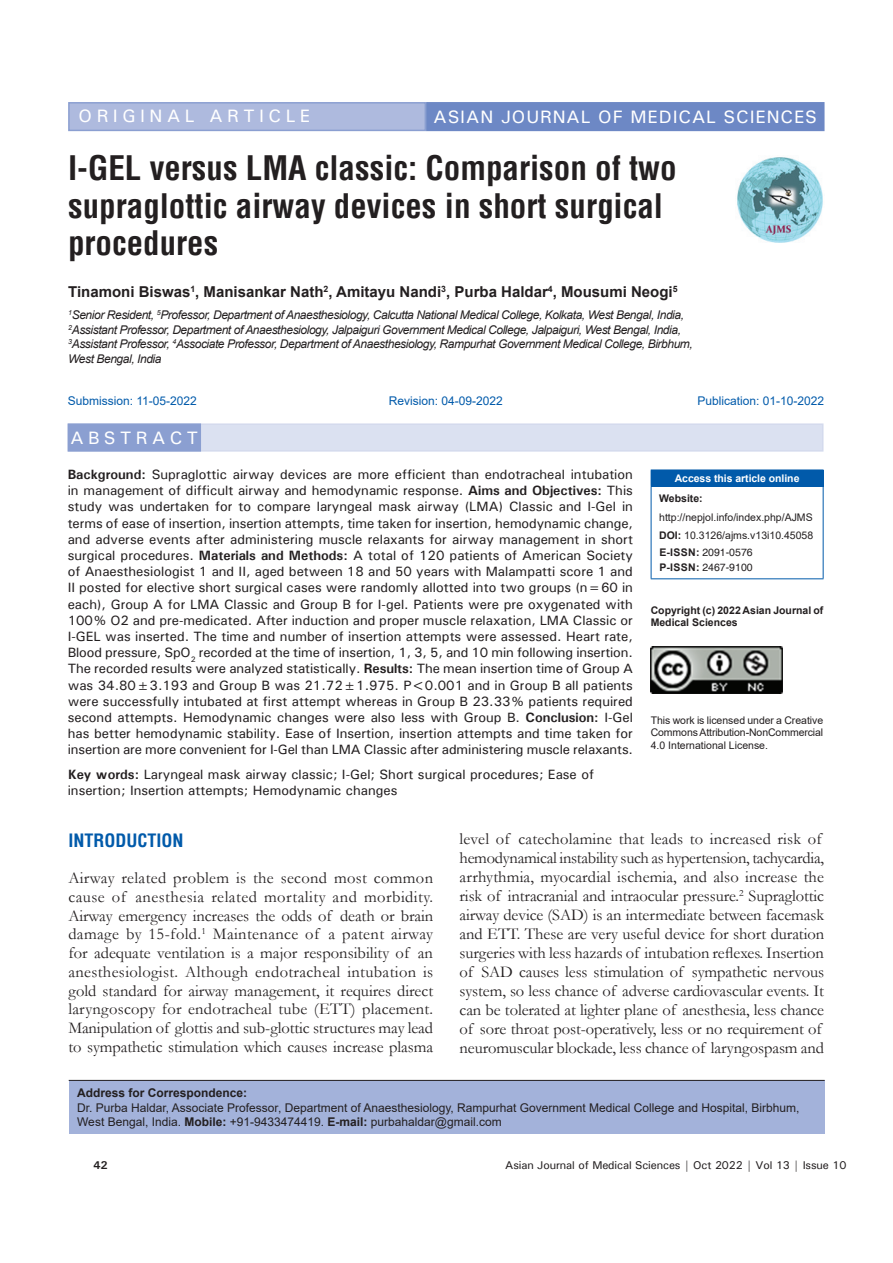
<style>
.page{position:relative;width:893px;height:1263px;background:#fff}
.page>*{position:absolute;margin:0;border:0;box-sizing:border-box;transform-origin:0 0}
.AT{font:700 condensed 33px/37.5px "Helvetica";color:#231f20}
.AH{font:500 18px "Univers";letter-spacing:.05em;color:#fff}
.AH-2{font:500 18px "Univers";letter-spacing:.25em;color:#fff}
.t1{font:700 condensed 18px "Helvetica";color:#015aaa}
.ABSH{font:500 18px "Univers";letter-spacing:.25em;color:#fff}
.TX{font:16.5px/18.9px "Garamond";letter-spacing:-.005em;color:#231f20;text-align:justify}
.AU{font:700 15px "Helvetica";color:#231f20}
.ABS{font:500 13.5px/16.2px "Univers";letter-spacing:-.01em;color:#231f20;text-align:justify}
.KWD{font:500 13.5px/16.2px "Univers";color:#231f20}
.AFF{font:italic 12px/14.4px "Arial";letter-spacing:-.035em;color:#231f20}
.ADD{font:12px/14.4px "Arial";color:#231f20}
.HIS{font:12px "Arial";color:#015aaa}
.t2{font:500 11.25px "Univers";letter-spacing:-.01em;color:#231f20}
.t3{font:700 11.25px "Univers";color:#231f20}
.License{font:10.5px/12.6px "Arial";letter-spacing:-.01em;color:#231f20;text-align:justify}
.License-2{font:700 10.5px/12.6px "Arial";color:#231f20}
.Web{font:10.5px/18.8px "Arial";color:#231f20}
.ISSN{font:10.5px/14.2px "Helvetica";color:#231f20}
.DOI{font:10.5px "Arial";color:#231f20}
.t4{font:700 10.5px "Arial";letter-spacing:-.005em;color:#fff}
.s1{font-weight:700}
</style>
<div class="page">
<div style="left:69px;top:103px;width:356px;height:27px;background:#aebade"></div>
<div style="left:68px;top:102px;width:358px;height:29px;border:2px solid #8b9fd1"></div>
<div style="left:427px;top:103px;width:397px;height:27px;background:#6d88c5"></div>
<div style="left:426px;top:102px;width:398px;height:29px;border:2px solid #6d88c5"></div>
<div style="left:69px;top:1081px;width:756px;height:53px;background:#a3b2da"></div>
<hr style="left:69px;top:1080px;width:756px;height:1px;background:#231f20">
<img style="left:737px;top:157px;width:86px;height:86px">
<div style="left:68px;top:423px;width:755px;height:29px;background:#dbe1f1;border:2px solid #d4daed"></div>
<div style="left:68px;top:424px;width:132px;height:27px;background:#8b9fd1"></div>
<div style="left:68px;top:423px;width:133px;height:29px;border:2px solid #8b9fd1"></div>
<div style="left:651px;top:470px;width:172px;height:16px;background:#015aaa"></div>
<svg style="left:823px;top:470px;width:1px;height:16px"></svg>
<hr style="left:651px;top:486px;width:1px;height:92px;background:#015aaa">
<hr style="left:651px;top:486px;width:172px;height:1px;background:#015aaa">
<hr style="left:823px;top:486px;width:1px;height:92px;background:#015aaa">
<hr style="left:651px;top:578px;width:172px;height:1px;background:#015aaa">
<img style="left:651px;top:646px;width:132px;height:47px">
<p class="AH-2" style="left:79px;top:105px;width:233px">ORIGINAL ARTICLE</p>
<p class="AH" style="left:434px;top:105px;width:385px">ASIAN JOURNAL OF MEDICAL SCIENCES</p>
<p class="AT" style="left:68px;top:149px;width:610px">I-GEL versus LMA classic: Comparison of two supraglottic airway devices in short surgical procedures</p>
<p class="AU" style="left:68px;top:281px;width:611px">Tinamoni Biswas<sup>1</sup>, Manisankar Nath<sup>2</sup>, Amitayu Nandi<sup>3</sup>, Purba Haldar<sup>4</sup>, Mousumi Neogi<sup>5</sup></p>
<p class="AFF" style="left:68px;top:308px;width:626px"><sup>1</sup>Senior Resident, <sup>5</sup>Professor, Department of Anaesthesiology, Calcutta National Medical College, Kolkata, West Bengal, India, <sup>2</sup>Assistant Professor, Department of Anaesthesiology, Jalpaiguri Government Medical College, Jalpaiguri, West Bengal, India, <sup>3</sup>Assistant Professor, <sup>4</sup>Associate Professor, Department of Anaesthesiology, Rampurhat Government Medical College, Birbhum, West Bengal, India</p>
<p class="HIS" style="left:68px;top:393px;width:131px">Submission: 11-05-2022</p>
<p class="HIS" style="left:389px;top:393px;width:116px">Revision: 04-09-2022</p>
<p class="HIS" style="left:697px;top:393px;width:128px">Publication: 01-10-2022</p>
<p class="ABSH" style="left:70px;top:426px;width:129px">ABSTRACT</p>
<p class="ABS" style="left:68px;top:466px;width:567px"><span class="s1">Background:</span> Supraglottic airway devices are more efficient than endotracheal intubation in management of difficult airway and hemodynamic response. <span class="s1">Aims and Objectives:</span> This study was undertaken for to compare laryngeal mask airway (LMA) Classic and I-Gel in terms of ease of insertion, insertion attempts, time taken for insertion, hemodynamic change, and adverse events after administering muscle relaxants for airway management in short surgical procedures. <span class="s1">Materials and Methods:</span> A total of 120 patients of American Society of Anaesthesiologist 1 and II, aged between 18 and 50 years with Malampatti score 1 and II posted for elective short surgical cases were randomly allotted into two groups (n=60 in each), Group A for LMA Classic and Group B for I-gel. Patients were pre oxygenated with 100% O2 and pre-medicated. After induction and proper muscle relaxation, LMA Classic or I-GEL was inserted. The time and number of insertion attempts were assessed. Heart rate, Blood pressure, SpO<sub>2</sub> recorded at the time of insertion, 1, 3, 5, and 10 min following insertion.<br>The recorded results were analyzed statistically. <span class="s1">Results:</span> The mean insertion time of Group A was 34.80±3.193 and Group B was 21.72±1.975. P&lt;0.001 and in Group B all patients were successfully intubated at first attempt whereas in Group B 23.33% patients required second attempts. Hemodynamic changes were also less with Group B. <span class="s1">Conclusion:</span> I-Gel has better hemodynamic stability. Ease of Insertion, insertion attempts and time taken for insertion are more convenient for I-Gel than LMA Classic after administering muscle relaxants.</p>
<p class="KWD" style="left:68px;top:766px;width:528px"><span class="s1">Key words:</span> Laryngeal mask airway classic; I-Gel; Short surgical procedures; Ease of insertion; Insertion attempts; Hemodynamic changes</p>
<p class="t4" style="left:675px;top:471px;width:126px">Access this article online</p>
<p class="Web" style="left:659px;top:489px;width:155px"><span class="s1">Website: </span>http://nepjol.info/index.php/AJMS</p>
<p class="DOI" style="left:659px;top:528px;width:156px"><span class="s1">DOI:</span> 10.3126/ajms.v13i10.45058</p>
<p class="ISSN" style="left:659px;top:546px;width:95px"><span class="s1">E-ISSN:</span> 2091-0576<br><span class="s1">P-ISSN:</span> 2467-9100</p>
<p class="License-2" style="left:651px;top:604px;width:174px">Copyright (c) 2022 Asian Journal of<br>Medical Sciences</p>
<p class="License" style="left:651px;top:713px;width:174px">This work is licensed under a Creative Commons Attribution-NonCommercial 4.0 International License.</p>
<h1 class="t1" style="left:68px;top:828px;width:117px">INTRODUCTION</h1>
<p class="TX" style="left:68px;top:868px;width:366px">Airway related problem is the second most common cause of anesthesia related mortality and morbidity.<br>Airway emergency increases the odds of death or brain damage by 15-fold.<sup>1</sup> Maintenance of a patent airway for adequate ventilation is a major responsibility of an anesthesiologist. Although endotracheal intubation is gold standard for airway management, it requires direct laryngoscopy for endotracheal tube (ETT) placement.<br>Manipulation of glottis and sub-glottic structures may lead to sympathetic stimulation which causes increase plasma</p>
<p class="TX" style="left:460px;top:829px;width:366px;text-align:left">level of catecholamine that leads to increased risk of hemodynamical instability such as hypertension, tachycardia, arrhythmia, myocardial ischemia, and also increase the risk of intracranial and intraocular pressure.<sup>2</sup> Supraglottic airway device (SAD) is an intermediate between facemask and ETT. These are very useful device for short duration surgeries with less hazards of intubation reflexes. Insertion of SAD causes less stimulation of sympathetic nervous system, so less chance of adverse cardiovascular events. It can be tolerated at lighter plane of anesthesia, less chance of sore throat post-operatively, less or no requirement of neuromuscular blockade, less chance of laryngospasm and</p>
<p class="ADD" style="left:77px;top:1086px;width:724px"><span class="s1">Address for Correspondence:<br></span>Dr. Purba Haldar, Associate Professor, Department of Anaesthesiology, Rampurhat Government Medical College and Hospital, Birbhum,<br>West Bengal, India. <span class="s1">Mobile:</span> +91-9433474419. <span class="s1">E-mail:</span> purbahaldar@gmail.com</p>
<p class="t3" style="left:93px;top:1158px;width:16px">42</p>
<p class="t2" style="left:505px;top:1157px;width:343px">Asian Journal of Medical Sciences | Oct 2022 | Vol 13 | Issue 10</p>
</div>
